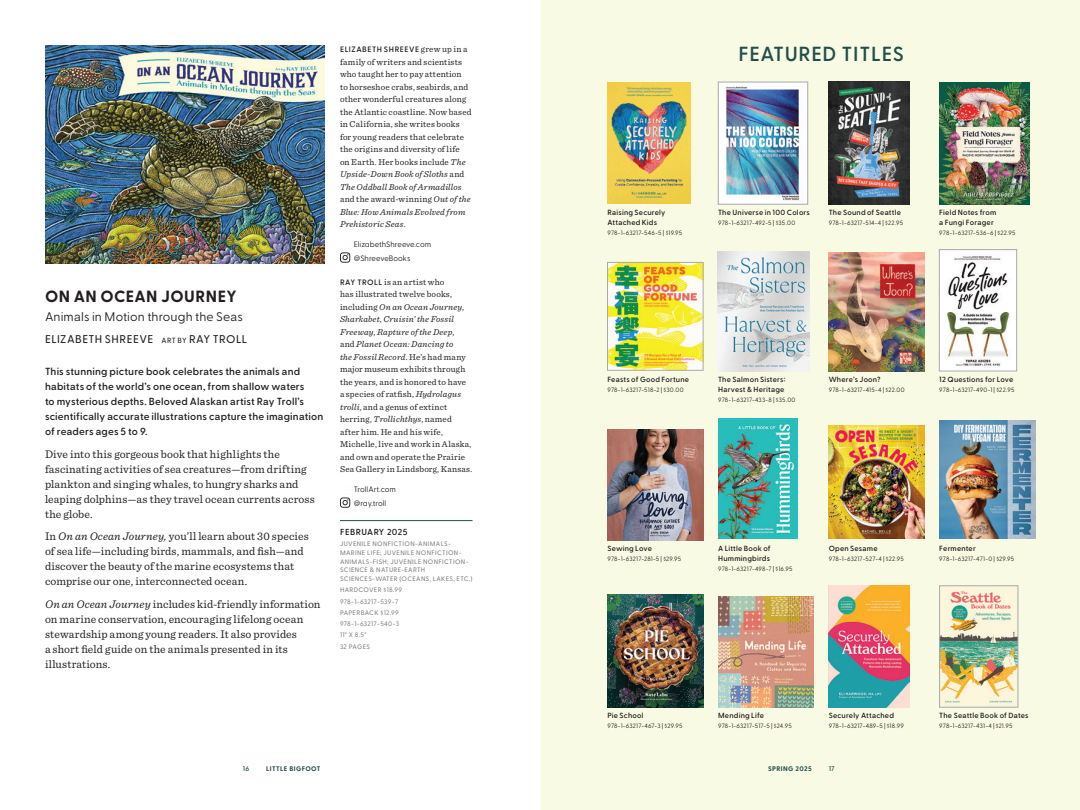
<style>
.page{position:relative;width:1080px;height:810px;background:#fff}
.page>*{position:absolute;margin:0;border:0;box-sizing:border-box;transform-origin:0 0}
.TL1{font:600 20.38px "Greycliff CF";letter-spacing:.035em;color:#224f4d}
.BK_Title{font:700 16.25px "Greycliff CF";letter-spacing:.025em;color:#231f20}
.BK_Subtitle{font:12.5px "Greycliff CF";letter-spacing:.01em;color:#231f20}
.TX_Description{font:11.5px/15px "Sentinel";letter-spacing:.01em;color:#231f20}
.BK_Author{font:500 11.25px "Greycliff CF";letter-spacing:.035em;color:#231f20}
.TX_Intro{font:600 10.25px/15px "Greycliff CF";letter-spacing:.015em;color:#231f20}
.AU_Bio{font:9px/12.5px "Sentinel";letter-spacing:.02em;color:#231f20}
.PUB_Date{font:600 8.75px "Greycliff CF";letter-spacing:.05em;color:#231f20}
.AU_Bio-Handle{font:7.88px "Greycliff CF";color:#231f20}
.AU_Bio-2{font:600 7.88px "Greycliff CF";letter-spacing:.065em;color:#231f20}
.BKLST_Title{font:600 7.5px/10px "Greycliff CF";letter-spacing:.025em;color:#231f20}
.runfoot{font:700 6.75px "Greycliff CF";letter-spacing:.06em;color:#224f4d}
.t1{font:600 6.75px "Greycliff CF";color:#224f4d}
.PUB_Category{font:500 6.5px/8.8px "Greycliff CF";letter-spacing:.05em;color:#808285}
.PUB_Specs{font:500 6.5px "Greycliff CF";letter-spacing:.05em;color:#808285}
.BKLST_Isbn{font:6.25px "Greycliff CF";letter-spacing:.035em;color:#231f20}
.s1{font-size:7.5px}
.s2{font-style:italic}
.s3{font-family:"Sentinel";font-weight:400;font-size:9px}
.s4{font-family:"Greycliff CF";font-weight:600;font-size:7.88px}
</style>
<div class="page">
<div style="left:540px;top:0;width:540px;height:810px;background:#f9fae3"></div>
<img style="left:941px;top:590px;width:75px;height:115px">
<div style="left:939px;top:586px;width:79px;height:121px;border:1px solid #a8a9ad"></div>
<img style="left:718px;top:251px;width:92px;height:120px">
<img style="left:608px;top:595px;width:95px;height:112px">
<img style="left:939px;top:420px;width:96px;height:119px">
<img style="left:829px;top:426px;width:95px;height:113px">
<img style="left:829px;top:252px;width:95px;height:119px">
<img style="left:829px;top:586px;width:81px;height:121px">
<img style="left:607px;top:430px;width:96px;height:110px">
<img style="left:941px;top:251px;width:74px;height:118px">
<div style="left:939px;top:249px;width:78px;height:122px;border:1px solid #a8a9ad"></div>
<img style="left:718px;top:597px;width:96px;height:110px">
<img style="left:718px;top:419px;width:80px;height:120px">
<img style="left:939px;top:83px;width:91px;height:121px">
<img style="left:829px;top:82px;width:81px;height:122px">
<img style="left:609px;top:264px;width:92px;height:104px">
<div style="left:607px;top:262px;width:96px;height:108px;border:1px solid #a8a9ad"></div>
<img style="left:608px;top:82px;width:83px;height:121px">
<img style="left:720px;top:84px;width:86px;height:118px">
<div style="left:718px;top:82px;width:90px;height:122px;border:1px solid #a8a9ad"></div>
<img style="left:45px;top:45px;width:280px;height:219px">
<hr style="left:340px;top:520px;width:132px;height:1px;background:#224f4d">
<svg style="left:340px;top:242px;width:11px;height:21px"></svg>
<svg style="left:340px;top:490px;width:11px;height:18px"></svg>
<p class="BK_Title" style="left:45px;top:284px;width:193px">ON AN OCEAN JOURNEY</p>
<p class="BK_Subtitle" style="left:45px;top:307px;width:200px">Animals in Motion through the Seas</p>
<p class="BK_Author" style="left:45px;top:330px;width:204px">ELIZABETH SHREEVE <span class="s1">ART BY</span> RAY TROLL</p>
<p class="TX_Intro" style="left:45px;top:363px;width:280px">This stunning picture book celebrates the animals and habitats of the world’s one ocean, from shallow waters<br>to mysterious depths. Beloved Alaskan artist Ray Troll’s scientifically accurate illustrations capture the imagination of readers ages 5 to 9.</p>
<p class="TX_Description" style="left:45px;top:446px;width:271px">Dive into this gorgeous book that highlights the fascinating activities of sea creatures—from drifting plankton and singing whales, to hungry sharks and leaping dolphins—as they travel ocean currents across the globe.</p>
<p class="TX_Description" style="left:45px;top:528px;width:265px">In <span class="s2">On an Ocean Journey,</span> you’ll learn about 30 species of sea life—including birds, mammals, and fish—and discover the beauty of the marine ecosystems that comprise our one, interconnected ocean.</p>
<p class="TX_Description" style="left:45px;top:596px;width:277px"><span class="s2">On an Ocean Journey</span> includes kid-friendly information on marine conservation, encouraging lifelong ocean stewardship among young readers. It also provides<br>a short field guide on the animals presented in its illustrations.</p>
<p class="AU_Bio-2" style="left:340px;top:43px;width:129px">ELIZABETH SHREEVE <span class="s3">grew up in a</span></p>
<p class="AU_Bio" style="left:340px;top:55px;width:133px">family of writers and scientists who taught her to pay attention to horseshoe crabs, seabirds, and other wonderful creatures along the Atlantic coastline. Now based in California, she writes books for young readers that celebrate the origins and diversity of life<br>on Earth. Her books include <span class="s2">The<br>Upside-Down Book of Sloths</span> and<br><span class="s2">The Oddball Book of Armadillos </span>and the award-winning <span class="s2">Out of the<br>Blue: How Animals Evolved from<br>Prehistoric Seas</span>.</p>
<p class="AU_Bio-Handle" style="left:354px;top:238px;width:79px">ElizabethShreeve.com</p>
<p class="AU_Bio-Handle" style="left:354px;top:252px;width:58px">@ShreeveBooks</p>
<p class="AU_Bio" style="left:340px;top:275px;width:134px"><span class="s4">RAY TROLL</span> is an artist who<br>has illustrated twelve books, including <span class="s2">On an Ocean Journey</span>,<br><span class="s2">Sharkabet</span>, <span class="s2">Cruisin’ the Fossil<br>Freeway</span>, <span class="s2">Rapture of the Deep</span>,<br>and <span class="s2">Planet Ocean: Dancing to<br>the Fossil Record</span>. He’s had many major museum exhibits through the years, and is honored to have a species of ratfish, <span class="s2">Hydrolagus trolli</span>, and a genus of extinct herring, <span class="s2">Trollichthys</span>, named after him. He and his wife,<br>Michelle, live and work in Alaska, and own and operate the Prairie<br>Sea Gallery in Lindsborg, Kansas.</p>
<p class="AU_Bio-Handle" style="left:354px;top:483px;width:44px">TrollArt.com</p>
<p class="AU_Bio-Handle" style="left:354px;top:497px;width:34px">@ray.troll</p>
<p class="PUB_Date" style="left:340px;top:525px;width:69px">FEBRUARY 2025</p>
<p class="PUB_Category" style="left:340px;top:539px;width:134px">JUVENILE NONFICTION-ANIMALS-MARINE LIFE; JUVENILE NONFICTION-ANIMALS-FISH; JUVENILE NONFICTION-SCIENCE &amp; NATURE-EARTH SCIENCES-WATER (OCEANS, LAKES, ETC.)</p>
<p class="PUB_Specs" style="left:340px;top:585px;width:64px">HARDCOVER $18.99</p>
<p class="PUB_Specs" style="left:340px;top:596px;width:60px">978-1-63217-539-7</p>
<p class="PUB_Specs" style="left:340px;top:608px;width:60px">PAPERBACK $12.99</p>
<p class="PUB_Specs" style="left:340px;top:619px;width:61px">978-1-63217-540-3</p>
<p class="PUB_Specs" style="left:340px;top:630px;width:28px">11" X 8.5"</p>
<p class="PUB_Specs" style="left:340px;top:641px;width:32px">32 PAGES</p>
<p class="TL1" style="left:738px;top:39px;width:167px">FEATURED TITLES</p>
<p class="BKLST_Title" style="left:607px;top:207px;width:60px">Raising Securely<br>Attached Kids</p>
<p class="BKLST_Isbn" style="left:607px;top:228px;width:76px">978-1-63217-546-5 | $19.95</p>
<p class="BKLST_Title" style="left:718px;top:207px;width:93px">The Universe in 100 Colors</p>
<p class="BKLST_Isbn" style="left:718px;top:218px;width:79px">978-1-63217-492-5 | $35.00</p>
<p class="BKLST_Title" style="left:829px;top:207px;width:74px">The Sound of Seattle</p>
<p class="BKLST_Isbn" style="left:829px;top:218px;width:76px">978-1-63217-514-4 | $22.95</p>
<p class="BKLST_Title" style="left:939px;top:207px;width:59px">Field Notes from a Fungi Forager</p>
<p class="BKLST_Isbn" style="left:939px;top:228px;width:78px">978-1-63217-536-6 | $22.95</p>
<p class="BKLST_Title" style="left:607px;top:374px;width:83px">Feasts of Good Fortune</p>
<p class="BKLST_Isbn" style="left:607px;top:385px;width:78px">978-1-63217-518-2 | $30.00</p>
<p class="BKLST_Title" style="left:718px;top:374px;width:69px">The Salmon Sisters:<br>Harvest &amp; Heritage</p>
<p class="BKLST_Isbn" style="left:718px;top:395px;width:79px">978-1-63217-433-8 | $35.00</p>
<p class="BKLST_Title" style="left:829px;top:374px;width:53px">Where’s Joon?</p>
<p class="BKLST_Isbn" style="left:829px;top:385px;width:77px">978-1-63217-415-4 | $22.00</p>
<p class="BKLST_Title" style="left:939px;top:374px;width:76px">12 Questions for Love</p>
<p class="BKLST_Isbn" style="left:939px;top:385px;width:77px">978-1-63217-490-1 | $22.95</p>
<p class="BKLST_Title" style="left:607px;top:543px;width:46px">Sewing Love</p>
<p class="BKLST_Isbn" style="left:607px;top:555px;width:75px">978-1-63217-281-5 | $29.95</p>
<p class="BKLST_Title" style="left:718px;top:543px;width:54px">A Little Book of<br>Hummingbirds</p>
<p class="BKLST_Isbn" style="left:718px;top:565px;width:76px">978-1-63217-498-7 | $16.95</p>
<p class="BKLST_Title" style="left:829px;top:543px;width:50px">Open Sesame</p>
<p class="BKLST_Isbn" style="left:829px;top:555px;width:77px">978-1-63217-527-4 | $22.95</p>
<p class="BKLST_Title" style="left:939px;top:543px;width:38px">Fermenter</p>
<p class="BKLST_Isbn" style="left:939px;top:555px;width:76px">978-1-63217-471-0 | $29.95</p>
<p class="BKLST_Title" style="left:607px;top:710px;width:38px">Pie School</p>
<p class="BKLST_Isbn" style="left:607px;top:722px;width:77px">978-1-63217-467-3 | $29.95</p>
<p class="BKLST_Title" style="left:718px;top:710px;width:48px">Mending Life</p>
<p class="BKLST_Isbn" style="left:718px;top:722px;width:75px">978-1-63217-517-5 | $24.95</p>
<p class="BKLST_Title" style="left:829px;top:710px;width:67px">Securely Attached</p>
<p class="BKLST_Isbn" style="left:829px;top:722px;width:77px">978-1-63217-489-5 | $18.99</p>
<p class="BKLST_Title" style="left:939px;top:710px;width:91px">The Seattle Book of Dates</p>
<p class="BKLST_Isbn" style="left:939px;top:722px;width:75px">978-1-63217-431-4 | $21.95</p>
<p class="t1" style="left:243px;top:763px;width:8px">16</p>
<p class="runfoot" style="left:266px;top:763px;width:56px">LITTLE BIGFOOT</p>
<p class="runfoot" style="left:768px;top:763px;width:45px">SPRING 2025</p>
<p class="t1" style="left:829px;top:763px;width:8px">17</p>
</div>
